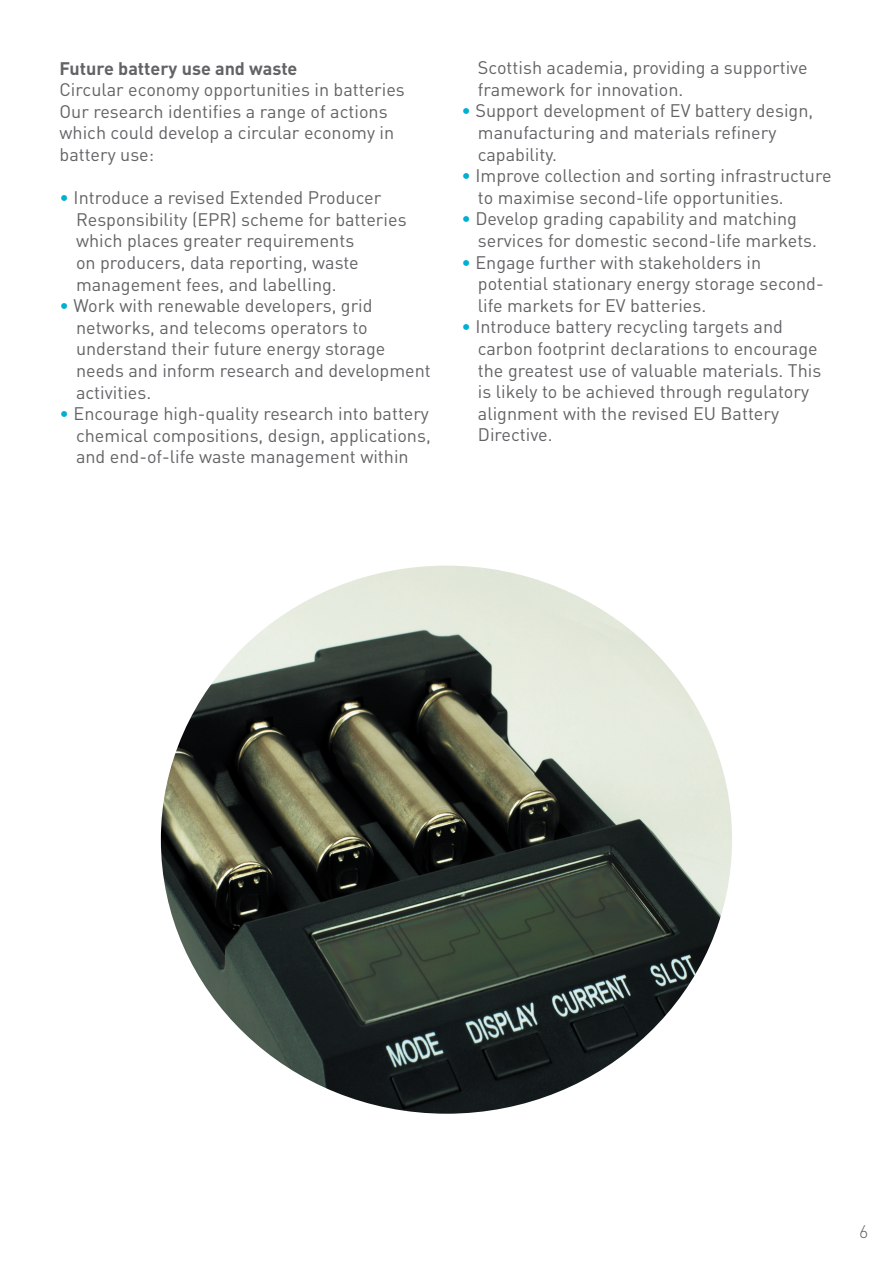
<style>
.page{position:relative;width:893px;height:1263px;background:#fff}
.page>*{position:absolute;margin:0;border:0;box-sizing:border-box;transform-origin:0 0}
.t1{font:18px/21.6px "DIN";color:#636366}
.t2{font:700 18px "DIN";color:#636366}
.t3{font:300 18px "DIN";color:#636366}
.s1{color:#00afd2}
</style>
<div class="page">
<img style="left:161px;top:566px;width:571px;height:548px">
<p class="t2" style="left:60px;top:56px;width:239px">Future battery use and waste</p>
<p class="t1" style="left:60px;top:78px;width:347px">Circular economy opportunities in batteries Our research identifies a range of actions which could develop a circular economy in battery use:</p>
<p class="t1" style="left:76px;top:186px;width:332px;text-indent:-17px"><span class="s1">•</span> Introduce a revised Extended Producer Responsibility (EPR) scheme for batteries which places greater requirements<br>on producers, data reporting, waste management fees, and labelling.</p>
<p class="t1" style="left:76px;top:294px;width:356px;text-indent:-17px"><span class="s1">•</span> Work with renewable developers, grid networks, and telecoms operators to understand their future energy storage needs and inform research and development activities.</p>
<p class="t1" style="left:76px;top:402px;width:356px;text-align:justify;text-indent:-17px"><span class="s1">•</span> Encourage high-quality research into battery chemical compositions, design, applications, and end-of-life waste management within</p>
<p class="t1" style="left:478px;top:57px;width:331px">Scottish academia, providing a supportive framework for innovation.</p>
<p class="t1" style="left:478px;top:100px;width:337px;text-indent:-17px"><span class="s1">•</span> Support development of EV battery design, manufacturing and materials refinery capability.</p>
<p class="t1" style="left:478px;top:165px;width:355px;text-indent:-17px"><span class="s1">•</span> Improve collection and sorting infrastructure to maximise second-life opportunities.</p>
<p class="t1" style="left:478px;top:208px;width:341px;text-indent:-17px"><span class="s1">•</span> Develop grading capability and matching services for domestic second-life markets.</p>
<p class="t1" style="left:478px;top:251px;width:347px;text-indent:-17px"><span class="s1">•</span> Engage further with stakeholders in potential stationary energy storage second&shy;life markets for EV batteries.</p>
<p class="t1" style="left:478px;top:316px;width:345px;text-indent:-17px"><span class="s1">•</span> Introduce battery recycling targets and carbon footprint declarations to encourage the greatest use of valuable materials. This is likely to be achieved through regulatory alignment with the revised EU Battery Directive.</p>
<p class="t3" style="left:859px;top:1220px;width:11px">6</p>
</div>
